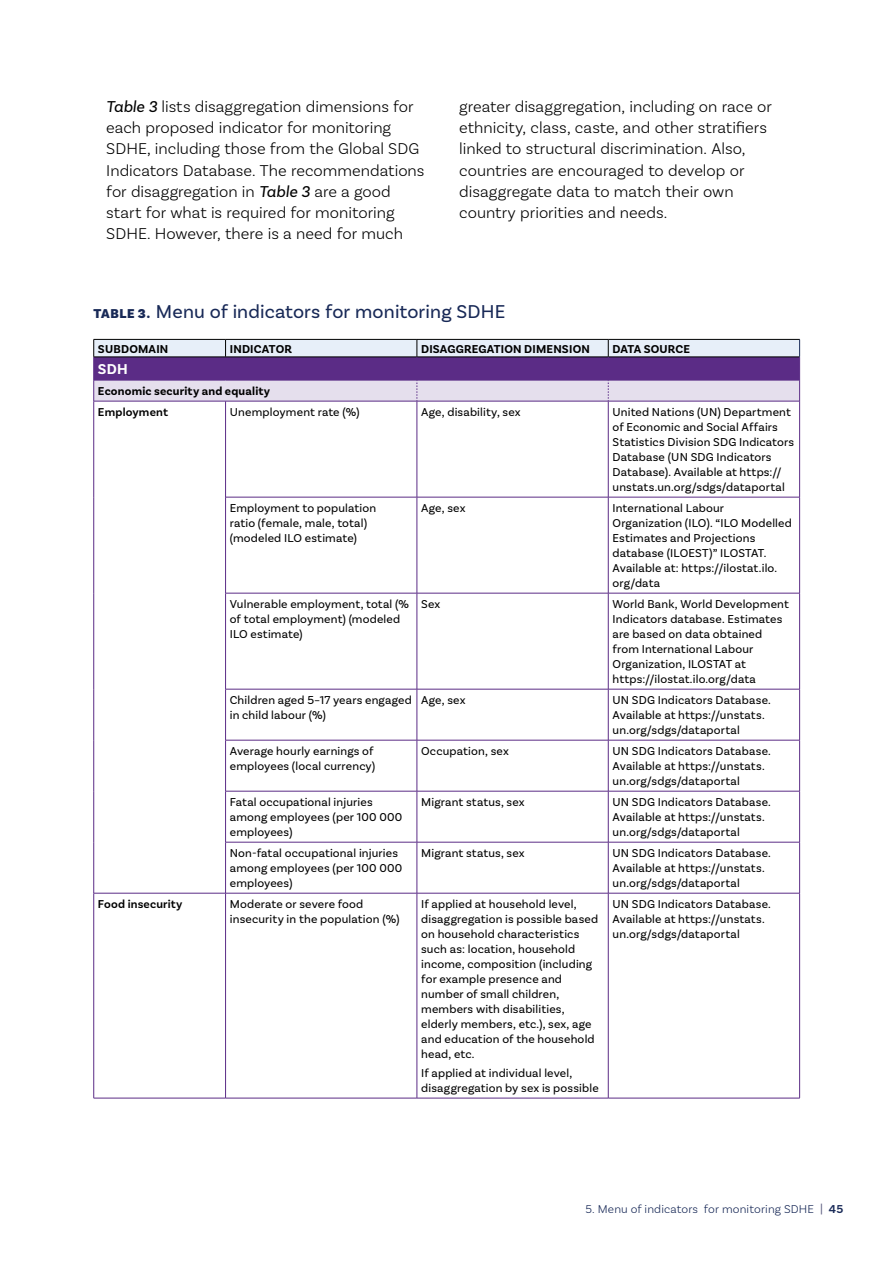
<style>
.page{position:relative;width:893px;height:1263px;background:#fff}
.page>*{position:absolute;margin:0;border:0;box-sizing:border-box;transform-origin:0 0}
.H___Table_title{font:19.5px "Basic Sans";letter-spacing:.01em;color:#182957}
.P___Body{font:300 16.5px/21.3px "Basic Sans";color:#000}
.Table___H2{font:700 15px "Basic Sans";color:#fff}
.H___Table_title-2{font:900 13.5px "Basic Sans";color:#182957}
.Table___Body{font:12px/15px "Basic Sans";letter-spacing:.015em;color:#000}
.Table___H1{font:700 12px "Basic Sans";letter-spacing:.02em;color:#000}
.t1{font:300 12px "Basic Sans";letter-spacing:.01em;color:#182957}
.Table___H3{font:700 12px "Basic Sans";letter-spacing:.015em;color:#000}
.Table___H4{font:600 12px "Basic Sans";letter-spacing:.015em;color:#000}
.s1{font-weight:400;font-style:italic}
.s2{font-weight:900;font-size:13.5px}
.s3{font-weight:400;color:#5a5b7f}
.s4{font-weight:600}
</style>
<div class="page">
<svg style="left:94px;top:402px;width:705px;height:696px"></svg>
<hr style="left:417px;top:401px;width:191px;height:1px;background:#5b2c86">
<hr style="left:608px;top:401px;width:191px;height:1px;background:#5b2c86">
<hr style="left:417px;top:497px;width:191px;height:1px;background:#5b2c86">
<hr style="left:225px;top:593px;width:192px;height:1px;background:#5b2c86">
<hr style="left:417px;top:593px;width:191px;height:1px;background:#5b2c86">
<hr style="left:225px;top:689px;width:192px;height:1px;background:#5b2c86">
<hr style="left:225px;top:740px;width:192px;height:1px;background:#5b2c86">
<hr style="left:225px;top:791px;width:192px;height:1px;background:#5b2c86">
<hr style="left:225px;top:842px;width:192px;height:1px;background:#5b2c86">
<hr style="left:226px;top:893px;width:191px;height:1px;background:#5b2c86">
<hr style="left:94px;top:401px;width:132px;height:1px;background:#5b2c86">
<hr style="left:226px;top:401px;width:191px;height:1px;background:#5b2c86">
<hr style="left:226px;top:497px;width:191px;height:1px;background:#5b2c86">
<hr style="left:608px;top:497px;width:192px;height:1px;background:#5b2c86">
<hr style="left:417px;top:689px;width:191px;height:1px;background:#5b2c86">
<hr style="left:417px;top:740px;width:191px;height:1px;background:#5b2c86">
<hr style="left:417px;top:791px;width:191px;height:1px;background:#5b2c86">
<hr style="left:417px;top:842px;width:191px;height:1px;background:#5b2c86">
<hr style="left:417px;top:893px;width:191px;height:1px;background:#5b2c86">
<hr style="left:608px;top:593px;width:192px;height:1px;background:#5b2c86">
<hr style="left:608px;top:689px;width:192px;height:1px;background:#5b2c86">
<hr style="left:608px;top:740px;width:192px;height:1px;background:#5b2c86">
<hr style="left:608px;top:791px;width:192px;height:1px;background:#5b2c86">
<hr style="left:608px;top:842px;width:192px;height:1px;background:#5b2c86">
<hr style="left:608px;top:893px;width:192px;height:1px;background:#5b2c86">
<hr style="left:94px;top:893px;width:132px;height:1px;background:#5b2c86">
<hr style="left:225px;top:401px;width:1px;height:96px;background:#5b2c86">
<hr style="left:417px;top:401px;width:1px;height:96px;background:#5b2c86">
<hr style="left:608px;top:401px;width:1px;height:96px;background:#5b2c86">
<hr style="left:225px;top:497px;width:1px;height:96px;background:#5b2c86">
<hr style="left:417px;top:497px;width:1px;height:96px;background:#5b2c86">
<hr style="left:608px;top:497px;width:1px;height:96px;background:#5b2c86">
<hr style="left:225px;top:593px;width:1px;height:96px;background:#5b2c86">
<hr style="left:417px;top:593px;width:1px;height:96px;background:#5b2c86">
<hr style="left:608px;top:593px;width:1px;height:96px;background:#5b2c86">
<hr style="left:225px;top:689px;width:1px;height:51px;background:#5b2c86">
<hr style="left:417px;top:689px;width:1px;height:51px;background:#5b2c86">
<hr style="left:608px;top:689px;width:1px;height:51px;background:#5b2c86">
<hr style="left:225px;top:740px;width:1px;height:51px;background:#5b2c86">
<hr style="left:417px;top:740px;width:1px;height:51px;background:#5b2c86">
<hr style="left:608px;top:740px;width:1px;height:51px;background:#5b2c86">
<hr style="left:225px;top:791px;width:1px;height:51px;background:#5b2c86">
<hr style="left:417px;top:791px;width:1px;height:51px;background:#5b2c86">
<hr style="left:608px;top:791px;width:1px;height:51px;background:#5b2c86">
<hr style="left:225px;top:842px;width:1px;height:51px;background:#5b2c86">
<hr style="left:417px;top:842px;width:1px;height:51px;background:#5b2c86">
<hr style="left:608px;top:842px;width:1px;height:51px;background:#5b2c86">
<hr style="left:225px;top:893px;width:1px;height:205px;background:#5b2c86">
<hr style="left:417px;top:893px;width:1px;height:205px;background:#5b2c86">
<hr style="left:608px;top:893px;width:1px;height:205px;background:#5b2c86">
<hr style="left:93px;top:401px;width:1px;height:96px;background:#5b2c86">
<hr style="left:93px;top:497px;width:1px;height:96px;background:#5b2c86">
<hr style="left:93px;top:593px;width:1px;height:96px;background:#5b2c86">
<hr style="left:93px;top:689px;width:1px;height:51px;background:#5b2c86">
<hr style="left:93px;top:740px;width:1px;height:51px;background:#5b2c86">
<hr style="left:93px;top:791px;width:1px;height:51px;background:#5b2c86">
<hr style="left:93px;top:842px;width:1px;height:51px;background:#5b2c86">
<hr style="left:799px;top:401px;width:1px;height:96px;background:#5b2c86">
<hr style="left:799px;top:497px;width:1px;height:96px;background:#5b2c86">
<hr style="left:799px;top:593px;width:1px;height:96px;background:#5b2c86">
<hr style="left:799px;top:689px;width:1px;height:51px;background:#5b2c86">
<hr style="left:799px;top:740px;width:1px;height:51px;background:#5b2c86">
<hr style="left:799px;top:791px;width:1px;height:51px;background:#5b2c86">
<hr style="left:799px;top:842px;width:1px;height:51px;background:#5b2c86">
<svg style="left:93px;top:339px;width:707px;height:62px;background:#a997c1"></svg>
<hr style="left:93px;top:893px;width:1px;height:205px;background:#5b2c86">
<hr style="left:94px;top:1098px;width:132px;height:1px;background:#5b2c86">
<hr style="left:226px;top:1098px;width:191px;height:1px;background:#5b2c86">
<hr style="left:417px;top:1098px;width:191px;height:1px;background:#5b2c86">
<hr style="left:799px;top:893px;width:1px;height:205px;background:#5b2c86">
<hr style="left:608px;top:1098px;width:192px;height:1px;background:#5b2c86">
<p class="P___Body" style="left:106px;top:95px;width:320px"><span class="s1">Table 3</span> lists disaggregation dimensions for each proposed indicator for monitoring SDHE, including those from the Global SDG Indicators Database. The recommendations for disaggregation in <span class="s1">Table 3</span> are a good start for what is required for monitoring SDHE. However, there is a need for much</p>
<p class="P___Body" style="left:459px;top:95px;width:314px">greater disaggregation, including on race or ethnicity, class, caste, and other stratifiers linked to structural discrimination. Also, countries are encouraged to develop or disaggregate data to match their own country priorities and needs.</p>
<h4 class="H___Table_title-2" style="left:94px;top:305px;width:17px">Table</h4>
<h4 class="H___Table_title" style="left:138px;top:300px;width:369px"><span class="s2">3.</span> Menu of indicators for monitoring SDHE</h4>
<h1 class="Table___H1" style="left:98px;top:341px;width:72px">SUBDOMAIN</h1>
<h1 class="Table___H1" style="left:230px;top:341px;width:64px">INDICATOR</h1>
<h1 class="Table___H1" style="left:421px;top:341px;width:170px">DISAGGREGATION DIMENSION</h1>
<h1 class="Table___H1" style="left:612px;top:341px;width:79px">DATA SOURCE</h1>
<h2 class="Table___H2" style="left:98px;top:360px;width:31px">SDH</h2>
<h3 class="Table___H3" style="left:98px;top:384px;width:174px">Economic security and equality</h3>
<p class="Table___H4" style="left:98px;top:405px;width:72px">Employment</p>
<p class="Table___Body" style="left:230px;top:404px;width:131px">Unemployment rate (%)</p>
<p class="Table___Body" style="left:421px;top:404px;width:101px">Age, disability, sex</p>
<p class="Table___Body" style="left:612px;top:404px;width:183px">United Nations (UN) Department of Economic and Social Affairs<br>Statistics Division SDG Indicators<br>Database (UN SDG Indicators<br>Database). Available at https:// unstats.un.org/sdgs/dataportal</p>
<p class="Table___Body" style="left:230px;top:500px;width:148px">Employment to population ratio (female, male, total) (modeled ILO estimate)</p>
<p class="Table___Body" style="left:421px;top:500px;width:46px">Age, sex</p>
<p class="Table___Body" style="left:612px;top:500px;width:181px">International Labour<br>Organization (ILO). “ILO Modelled<br>Estimates and Projections database (ILOEST)” ILOSTAT.<br>Available at: https://ilostat.ilo. org/data</p>
<p class="Table___Body" style="left:230px;top:596px;width:181px">Vulnerable employment, total (% of total employment) (modeled<br>ILO estimate)</p>
<p class="Table___Body" style="left:421px;top:596px;width:21px">Sex</p>
<p class="Table___Body" style="left:612px;top:596px;width:178px">World Bank, World Development<br>Indicators database. Estimates are based on data obtained from International Labour<br>Organization, ILOSTAT at https://ilostat.ilo.org/data</p>
<p class="Table___Body" style="left:230px;top:692px;width:183px">Children aged 5–17 years engaged in child labour (%)</p>
<p class="Table___Body" style="left:421px;top:692px;width:46px">Age, sex</p>
<p class="Table___Body" style="left:612px;top:692px;width:160px">UN SDG Indicators Database.<br>Available at https://unstats. un.org/sdgs/dataportal</p>
<p class="Table___Body" style="left:230px;top:743px;width:147px">Average hourly earnings of employees (local currency)</p>
<p class="Table___Body" style="left:421px;top:743px;width:89px">Occupation, sex</p>
<p class="Table___Body" style="left:612px;top:743px;width:160px">UN SDG Indicators Database.<br>Available at https://unstats. un.org/sdgs/dataportal</p>
<p class="Table___Body" style="left:230px;top:794px;width:174px">Fatal occupational injuries among employees (per 100 000 employees)</p>
<p class="Table___Body" style="left:421px;top:794px;width:105px">Migrant status, sex</p>
<p class="Table___Body" style="left:612px;top:794px;width:160px">UN SDG Indicators Database.<br>Available at https://unstats. un.org/sdgs/dataportal</p>
<p class="Table___Body" style="left:230px;top:845px;width:174px">Non-fatal occupational injuries among employees (per 100 000 employees)</p>
<p class="Table___Body" style="left:421px;top:845px;width:105px">Migrant status, sex</p>
<p class="Table___Body" style="left:612px;top:845px;width:160px">UN SDG Indicators Database.<br>Available at https://unstats. un.org/sdgs/dataportal</p>
<p class="Table___H4" style="left:98px;top:897px;width:86px">Food insecurity</p>
<p class="Table___Body" style="left:230px;top:896px;width:171px">Moderate or severe food insecurity in the population (%)</p>
<p class="Table___Body" style="left:421px;top:896px;width:179px">If applied at household level, disaggregation is possible based on household characteristics such as: location, household income, composition (including for example presence and number of small children, members with disabilities, elderly members, etc.), sex, age and education of the household head, etc.</p>
<p class="Table___Body" style="left:421px;top:1065px;width:179px">If applied at individual level, disaggregation by sex is possible</p>
<p class="Table___Body" style="left:612px;top:896px;width:160px">UN SDG Indicators Database.<br>Available at https://unstats. un.org/sdgs/dataportal</p>
<p class="t1" style="left:585px;top:1202px;width:259px">5. Menu of indicators for monitoring SDHE <span class="s3">|</span> <span class="s4">45</span></p>
</div>
